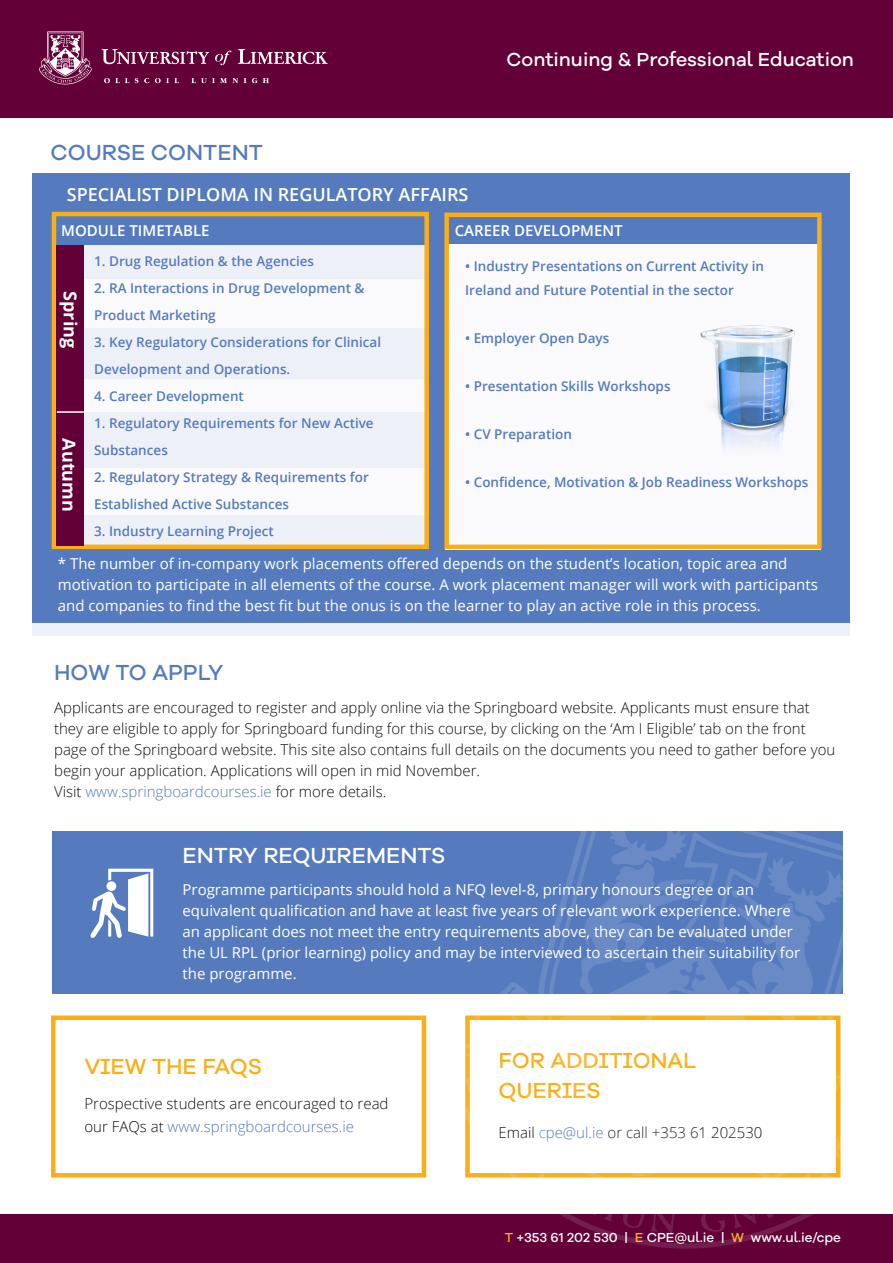
<style>
.page{position:relative;width:893px;height:1263px;background:#fff}
.page>*{position:absolute;margin:0;border:0;box-sizing:border-box;transform-origin:0 0}
.t1{font:500 22.5px/30px "Galano Grotesque Alt";color:#faaf18}
.t2{font:500 22.5px "Galano Grotesque Alt";color:#557bbe}
.t3{font:500 22.5px "Galano Grotesque Alt";color:#fff}
.t4{font:500 19.5px "Galano Grotesque Alt";color:#fff}
.t5{font:600 18px "Open Sans";color:#fff}
.t6{font:700 18px "Open Sans";color:#fff}
.t7{font:15px/21px "Open Sans";color:#fff}
.t8{font:300 15px/21px "Open Sans";color:#0e0f0d}
.t9{font:300 15px "Open Sans";color:#557bbe}
.t10{font:600 15px "Open Sans";color:#fff}
.t11{font:600 13.5px/27px "Open Sans";color:#557bbe}
.t12{font:500 13.5px "Galano Grotesque Alt";color:#fff}
.s1{color:#0e0f0d}
.s2{color:#557bbe}
.s3{color:#faaf18}
</style>
<div class="page">
<div style="left:0;top:1214px;width:893px;height:49px;background:#620037"></div>
<div style="left:51px;top:1015px;width:375px;height:162px;border:4px solid #faaf18"></div>
<div style="left:52px;top:831px;width:791px;height:162px;background:#557bbe"></div>
<svg style="left:90px;top:869px;width:63px;height:69px"></svg>
<svg style="left:445px;top:971px;width:396px;height:278px"></svg>
<svg style="left:565px;top:1182px;width:112px;height:52px"></svg>
<svg style="left:700px;top:1165px;width:136px;height:67px"></svg>
<svg style="left:464px;top:1068px;width:87px;height:116px"></svg>
<svg style="left:542px;top:847px;width:299px;height:318px"></svg>
<svg style="left:577px;top:831px;width:266px;height:264px"></svg>
<div style="left:32px;top:595px;width:818px;height:41px;background:#eef0f8"></div>
<div style="left:32px;top:173px;width:817px;height:450px;background:#557bbe"></div>
<div style="left:52px;top:513px;width:376px;height:34px;background:#eef0f8"></div>
<div style="left:53px;top:466px;width:376px;height:49px;background:#fafafd"></div>
<div style="left:53px;top:410px;width:376px;height:58px;background:#eef0f8"></div>
<div style="left:52px;top:378px;width:376px;height:34px;background:#fafafd"></div>
<div style="left:52px;top:327px;width:376px;height:51px;background:#eef0f8"></div>
<div style="left:52px;top:278px;width:376px;height:50px;background:#fafafd"></div>
<div style="left:52px;top:245px;width:376px;height:34px;background:#eef0f8"></div>
<div style="left:52px;top:212px;width:377px;height:337px;border:4px solid #faaf18"></div>
<div style="left:57px;top:245px;width:27px;height:301px;background:#620037"></div>
<hr style="left:57px;top:411px;width:27px;height:2px;background:#fff">
<div style="left:445px;top:244px;width:376px;height:305px;background:#fafafd"></div>
<div style="left:444px;top:213px;width:378px;height:336px;border:4px solid #faaf18"></div>
<img style="left:700px;top:325px;width:95px;height:124px">
<div style="left:0;top:0;width:893px;height:117px;background:#620037"></div>
<svg style="left:252px;top:78px;width:17px;height:5px"></svg>
<svg style="left:104px;top:78px;width:45px;height:5px"></svg>
<svg style="left:191px;top:78px;width:47px;height:5px"></svg>
<svg style="left:155px;top:78px;width:24px;height:5px"></svg>
<svg style="left:39px;top:31px;width:53px;height:54px"></svg>
<svg style="left:238px;top:49px;width:90px;height:15px"></svg>
<svg style="left:102px;top:49px;width:107px;height:15px"></svg>
<svg style="left:215px;top:51px;width:16px;height:14px"></svg>
<p class="t2" style="left:51px;top:137px;width:214px">COURSE CONTENT</p>
<p class="t5" style="left:67px;top:182px;width:403px">SPECIALIST DIPLOMA IN REGULATORY AFFAIRS</p>
<p class="t4" style="left:507px;top:47px;width:349px">Continuing &amp; Professional Education</p>
<p class="t10" style="left:61px;top:220px;width:150px">MODULE TIMETABLE</p>
<p class="t6" style="left:83px;top:291px;width:58px;rotate:90deg">Spring</p>
<p class="t6" style="left:82px;top:438px;width:75px;rotate:90deg">Autumn</p>
<p class="t11" style="left:94px;top:247px;width:221px">1. Drug Regulation &amp; the Agencies</p>
<p class="t11" style="left:94px;top:274px;width:272px">2. RA Interactions in Drug Development &amp;<br>Product Marketing</p>
<p class="t11" style="left:94px;top:328px;width:288px">3. Key Regulatory Considerations for Clinical<br>Development and Operations.</p>
<p class="t11" style="left:94px;top:382px;width:151px">4. Career Development</p>
<p class="t11" style="left:94px;top:409px;width:281px">1. Regulatory Requirements for New Active<br>Substances</p>
<p class="t11" style="left:94px;top:463px;width:276px">2. Regulatory Strategy &amp; Requirements for<br>Established Active Substances</p>
<p class="t11" style="left:94px;top:517px;width:181px">3. Industry Learning Project</p>
<p class="t10" style="left:455px;top:220px;width:169px">CAREER DEVELOPMENT</p>
<p class="t11" style="left:465px;top:254px;width:300px;line-height:24px">• Industry Presentations on Current Activity in<br>Ireland and Future Potential in the sector</p>
<p class="t11" style="left:465px;top:324px;width:146px">• Employer Open Days</p>
<p class="t11" style="left:465px;top:372px;width:207px">• Presentation Skills Workshops</p>
<p class="t11" style="left:465px;top:420px;width:108px">• CV Preparation</p>
<p class="t11" style="left:465px;top:468px;width:345px">• Confidence, Motivation &amp; Job Readiness Workshops</p>
<p class="t7" style="left:58px;top:553px;width:761px">* The number of in-company work placements offered depends on the student’s location, topic area and motivation to participate in all elements of the course. A work placement manager will work with participants and companies to find the best fit but the onus is on the learner to play an active role in this process.</p>
<p class="t2" style="left:54px;top:658px;width:171px">HOW TO APPLY</p>
<p class="t8" style="left:54px;top:697px;width:783px">Applicants are encouraged to register and apply online via the Springboard website. Applicants must ensure that they are eligible to apply for Springboard funding for this course, by clicking on the ‘Am I Eligible’ tab on the front page of the Springboard website. This site also contains full details on the documents you need to gather before you begin your application. Applications will open in mid November.</p>
<p class="t9" style="left:54px;top:782px;width:334px"><span class="s1">Visit</span> www.springboardcourses.ie <span class="s1">for more details.</span></p>
<p class="t3" style="left:183px;top:841px;width:264px">ENTRY REQUIREMENTS</p>
<p class="t7" style="left:183px;top:879px;width:619px">Programme participants should hold a NFQ level-8, primary honours degree or an equivalent qualification and have at least five years of relevant work experience. Where an applicant does not meet the entry requirements above, they can be evaluated under the UL RPL (prior learning) policy and may be interviewed to ascertain their suitability for the programme.</p>
<p class="t1" style="left:85px;top:1051px;width:179px">VIEW THE FAQS</p>
<p class="t8" style="left:85px;top:1092px;width:306px;line-height:22.5px">Prospective students are encouraged to read our FAQs at <span class="s2">www.springboardcourses.ie</span></p>
<p class="t1" style="left:499px;top:1045px;width:199px">FOR ADDITIONAL<br>QUERIES</p>
<p class="t8" style="left:499px;top:1121px;width:265px">Email <span class="s2">cpe@ul.ie</span> or call +353 61 202530</p>
<p class="t12" style="left:505px;top:1229px;width:338px"><span class="s3">T</span> +353 61 202 530 | <span class="s3">E</span> CPE@ul.ie | <span class="s3">W</span> www.ul.ie/cpe</p>
</div>
